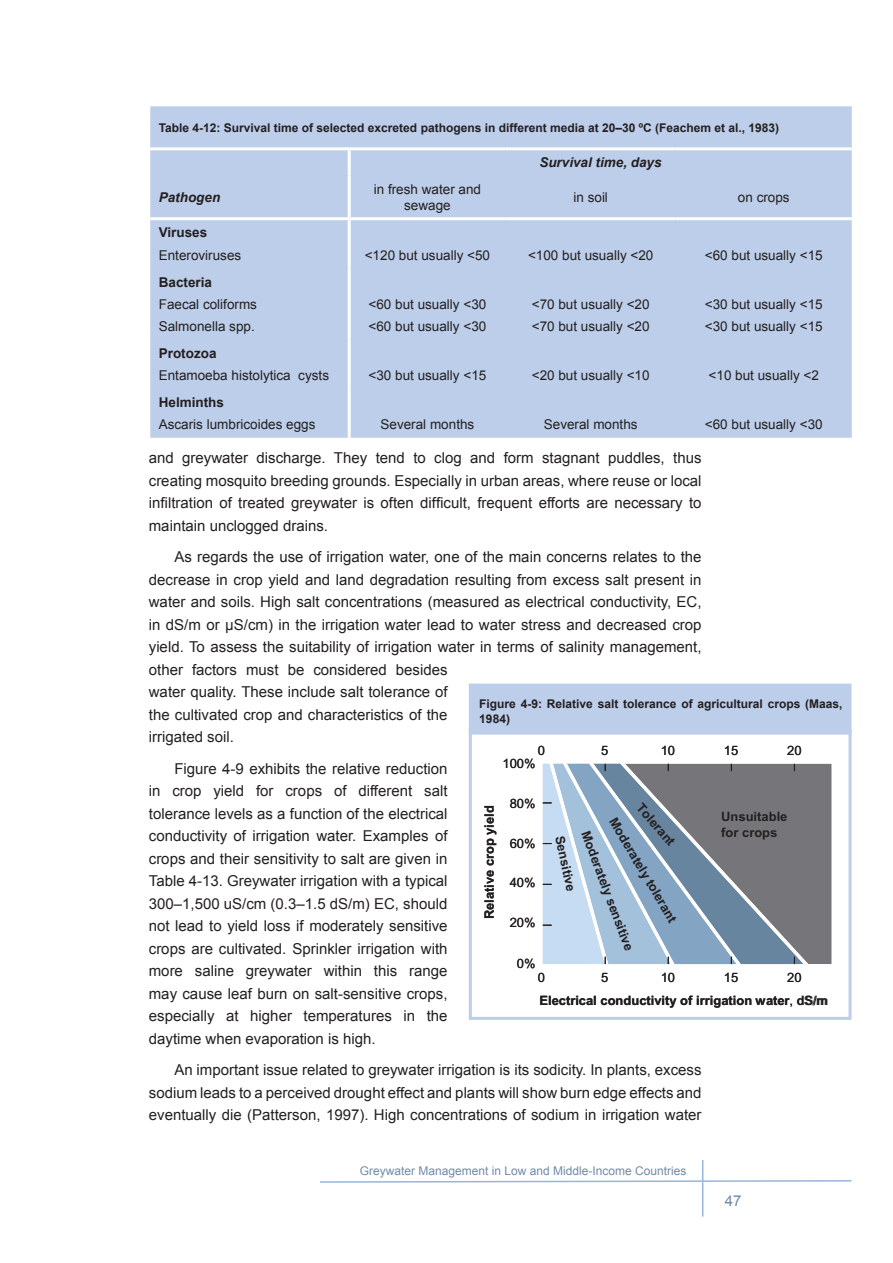
<style>
.page{position:relative;width:893px;height:1263px;background:#fff}
.page>*{position:absolute;margin:0;border:0;box-sizing:border-box;transform-origin:0 0}
.t1{font:15px/22.5px "Arial";color:#231f20;text-align:justify}
.t2{font:15px "Arial";color:#708aa9}
.t3{font:13.5px/22.2px "Arial";color:#231f20}
.t4{font:700 13.5px "Arial";color:#231f20}
.t5{font:italic 700 13.5px "Arial";color:#231f20}
.t6{font:700 12.9px/15.5px "Arial";color:#231f20}
.t7{font:12.9px "Arial";letter-spacing:-.005em;color:#231f20}
.t8{font:700 12px/14.4px "Arial";color:#231f20}
.t9{font:12px "Arial";color:#708aa9}
.s1{font-weight:400}
</style>
<div class="page">
<svg style="left:320px;top:1160px;width:532px;height:23px"></svg>
<hr style="left:702px;top:1182px;width:1px;height:34px;background:#95b5de">
<div style="left:150px;top:106px;width:702px;height:332px;background:#bccee9"></div>
<hr style="left:349px;top:217px;width:157px;height:3px;background:#fff">
<hr style="left:506px;top:217px;width:170px;height:3px;background:#fff">
<hr style="left:676px;top:217px;width:176px;height:3px;background:#fff">
<hr style="left:348px;top:150px;width:3px;height:26px;background:#fff">
<hr style="left:348px;top:176px;width:3px;height:41px;background:#fff">
<hr style="left:150px;top:217px;width:199px;height:3px;background:#fff">
<hr style="left:348px;top:220px;width:3px;height:48px;background:#fff">
<hr style="left:348px;top:268px;width:3px;height:72px;background:#fff">
<hr style="left:348px;top:340px;width:3px;height:49px;background:#fff">
<hr style="left:348px;top:389px;width:3px;height:49px;background:#fff">
<hr style="left:150px;top:147px;width:199px;height:3px;background:#fff">
<hr style="left:349px;top:147px;width:157px;height:3px;background:#fff">
<hr style="left:506px;top:147px;width:170px;height:3px;background:#fff">
<hr style="left:676px;top:147px;width:176px;height:3px;background:#fff">
<svg style="left:543px;top:764px;width:288px;height:199px"></svg>
<div style="left:540px;top:761px;width:294px;height:205px;border:2px solid #fff"></div>
<div style="left:469px;top:729px;width:382px;height:291px;border:3px solid #bccee9"></div>
<div style="left:470px;top:685px;width:380px;height:48px;background:#bccee9"></div>
<div style="left:469px;top:684px;width:382px;height:51px;border:3px solid #bccee9"></div>
<p class="t8" style="left:159px;top:121px;width:622px">Table 4-12: Survival time of selected excreted pathogens in different media at 20–30 ºC (Feachem et al., 1983)</p>
<p class="t5" style="left:539px;top:154px;width:124px">Survival time, days</p>
<p class="t5" style="left:159px;top:189px;width:63px">Pathogen</p>
<p class="t3" style="left:374px;top:181px;width:109px;line-height:16.2px;text-align:center">in fresh water and sewage</p>
<p class="t3" style="left:573px;top:186px;width:36px">in soil</p>
<p class="t3" style="left:738px;top:186px;width:53px">on crops</p>
<p class="t4" style="left:159px;top:224px;width:50px">Viruses</p>
<p class="t3" style="left:159px;top:244px;width:84px">Enteroviruses</p>
<p class="t3" style="left:365px;top:244px;width:127px">&lt;120 but usually &lt;50</p>
<p class="t3" style="left:528px;top:244px;width:127px">&lt;100 but usually &lt;20</p>
<p class="t3" style="left:705px;top:244px;width:119px">&lt;60 but usually &lt;15</p>
<p class="t4" style="left:159px;top:273px;width:55px">Bacteria</p>
<p class="t3" style="left:159px;top:293px;width:100px">Faecal coliforms<br>Salmonella spp.</p>
<p class="t3" style="left:368px;top:293px;width:119px">&lt;60 but usually &lt;30 &lt;60 but usually &lt;30</p>
<p class="t3" style="left:532px;top:293px;width:119px">&lt;70 but usually &lt;20 &lt;70 but usually &lt;20</p>
<p class="t3" style="left:705px;top:293px;width:119px">&lt;30 but usually &lt;15 &lt;30 but usually &lt;15</p>
<p class="t4" style="left:159px;top:344px;width:59px">Protozoa</p>
<p class="t3" style="left:159px;top:364px;width:172px">Entamoeba histolytica cysts</p>
<p class="t3" style="left:368px;top:364px;width:119px">&lt;30 but usually &lt;15</p>
<p class="t3" style="left:532px;top:364px;width:119px">&lt;20 but usually &lt;10</p>
<p class="t3" style="left:709px;top:364px;width:112px">&lt;10 but usually &lt;2</p>
<p class="t4" style="left:159px;top:393px;width:67px">Helminths</p>
<p class="t3" style="left:159px;top:413px;width:158px">Ascaris lumbricoides eggs</p>
<p class="t3" style="left:381px;top:413px;width:95px">Several months</p>
<p class="t3" style="left:544px;top:413px;width:95px">Several months</p>
<p class="t3" style="left:705px;top:413px;width:119px">&lt;60 but usually &lt;30</p>
<p class="t1" style="left:149px;top:447px;width:554px">and greywater discharge. They tend to clog and form stagnant puddles, thus creating mosquito breeding grounds. Especially in urban areas, where reuse or local infiltration of treated greywater is often difficult, frequent efforts are necessary to maintain unclogged drains.</p>
<p class="t1" style="left:149px;top:546px;width:554px;text-align:left;text-indent:26px">As regards the use of irrigation water, one of the main concerns relates to the decrease in crop yield and land degradation resulting from excess salt present in water and soils. High salt concentrations (measured as electrical conductivity, EC, in dS/m or μS/cm) in the irrigation water lead to water stress and decreased crop yield. To assess the suitability of irrigation water in terms of salinity management, other factors must be considered besides<br>water quality. These include salt tolerance of<br>the cultivated crop and characteristics of the<br>irrigated soil.</p>
<p class="t1" style="left:149px;top:757px;width:300px;text-indent:26px">Figure 4-9 exhibits the relative reduction in crop yield for crops of different salt tolerance levels as a function of the electrical conductivity of irrigation water. Examples of crops and their sensitivity to salt are given in Table 4-13. Greywater irrigation with a typical 300–1,500 uS/cm (0.3–1.5 dS/m) EC, should not lead to yield loss if moderately sensitive crops are cultivated. Sprinkler irrigation with more saline greywater within this range may cause leaf burn on salt-sensitive crops, especially at higher temperatures in the daytime when evaporation is high.</p>
<p class="t1" style="left:149px;top:1059px;width:554px;text-indent:26px">An important issue related to greywater irrigation is its sodicity. I n plants, excess sodium leads to a perceived drought effect and plants will show burn edge effects and eventually die (Patterson, 1997). High concentrations of sodium in irrigation water</p>
<p class="t8" style="left:479px;top:697px;width:365px">Figure 4-9: Relative salt tolerance of agricultural crops (Maas,<br>1984)</p>
<p class="t7" style="left:538px;top:743px;width:9px">0</p>
<p class="t7" style="left:601px;top:743px;width:9px">5</p>
<p class="t7" style="left:661px;top:743px;width:16px">10</p>
<p class="t7" style="left:724px;top:743px;width:16px">15</p>
<p class="t7" style="left:787px;top:743px;width:16px">20</p>
<p class="t7" style="left:503px;top:756px;width:34px">100%</p>
<p class="t7" style="left:510px;top:796px;width:27px">80%</p>
<p class="t7" style="left:510px;top:836px;width:27px">60%</p>
<p class="t7" style="left:510px;top:875px;width:27px">40%</p>
<p class="t7" style="left:510px;top:915px;width:27px">20%</p>
<p class="t7" style="left:517px;top:956px;width:20px">0%</p>
<p class="t6" style="left:645px;top:800px;width:52px;rotate:49deg">Tolerant</p>
<p class="t6" style="left:721px;top:809px;width:68px">Unsuitable for crops</p>
<p class="t6" style="left:482px;top:919px;width:115px;rotate:-90deg">Relative crop yield</p>
<p class="t6" style="left:619px;top:815px;width:120px;rotate:59deg">Moderately tolerant</p>
<p class="t6" style="left:567px;top:834px;width:58px;rotate:78deg">Sensitive</p>
<p class="t6" style="left:593px;top:828px;width:128px;rotate:70deg">Moderately sensitive</p>
<p class="t7" style="left:538px;top:970px;width:9px">0</p>
<p class="t7" style="left:601px;top:970px;width:9px">5</p>
<p class="t7" style="left:661px;top:970px;width:16px">10</p>
<p class="t7" style="left:724px;top:970px;width:16px">15</p>
<p class="t6" style="left:539px;top:966px;width:290px;line-height:23.4px;text-indent:248px"><span class="s1">20<br></span>Electrical conductivity of irrigation water<span class="s1">,</span> dS/m</p>
<p class="t9" style="left:360px;top:1162px;width:328px">Greywater Management in Low and Middle-I ncome Countries</p>
<p class="t2" style="left:725px;top:1191px;width:18px">47</p>
</div>
